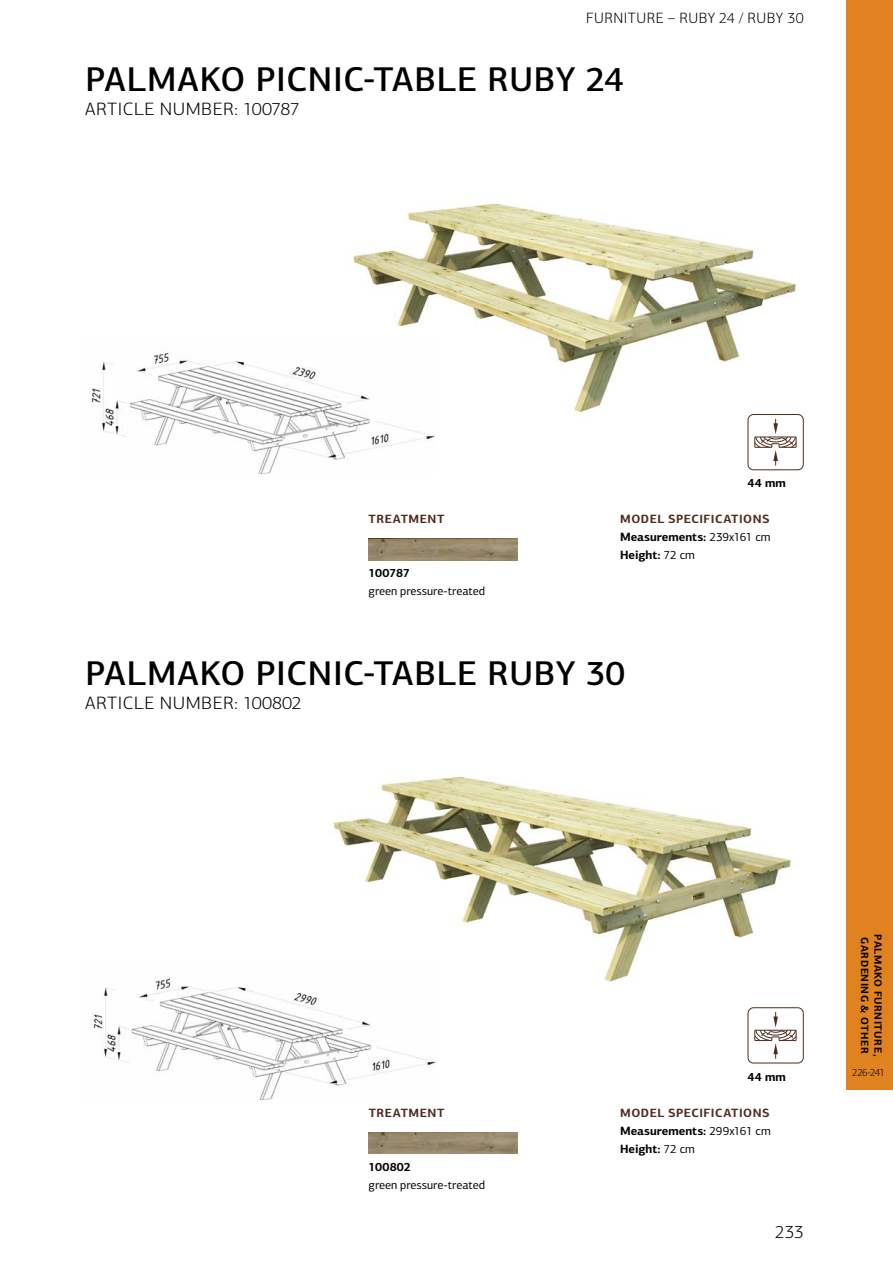
<style>
.page{position:relative;width:893px;height:1263px;background:#fff}
.page>*{position:absolute;margin:0;border:0;box-sizing:border-box;transform-origin:0 0}
.t1{font:500 34.5px "PF Centro Sans Pro";letter-spacing:.015em;color:#000}
.t2{font:300 18px "PF Centro Sans Pro";letter-spacing:.015em;color:#000;scale:1.05 1}
.t3{font:300 18px "PF Centro Sans Pro";letter-spacing:.015em;color:#000}
.t4{font:300 15px "PF Centro Sans Pro";letter-spacing:.035em;color:#000}
.t5{font:700 12px/18px "PF Centro Sans Pro";letter-spacing:.01em;color:#000;text-align:justify}
.t6{font:12px "PF Centro Sans Pro";letter-spacing:-.005em;color:#000}
.t7{font:700 12px "PF Centro Sans Pro";letter-spacing:.045em;color:#502c1e}
.t8{font:700 10.5px "PF Centro Sans Pro";letter-spacing:.05em;color:#000}
.t9{font:300 10.5px "PF Centro Sans Pro";letter-spacing:-.06em;color:#000;scale:.96 1}
.s1{color:#502c1e}
.s2{font-weight:400}
</style>
<div class="page">
<div style="left:846px;top:0;width:47px;height:1090px;background:#e08220"></div>
<img style="left:332px;top:776px;width:459px;height:207px">
<svg style="left:747px;top:1007px;width:57px;height:57px"></svg>
<img style="left:352px;top:201px;width:445px;height:212px">
<img style="left:369px;top:1132px;width:148px;height:21px">
<img style="left:369px;top:539px;width:148px;height:21px">
<svg style="left:747px;top:414px;width:57px;height:57px"></svg>
<img style="left:92px;top:965px;width:345px;height:134px">
<img style="left:89px;top:339px;width:347px;height:134px">
<p class="t4" style="left:586px;top:9px;width:219px">FURNITURE – RUBY 24 / RUBY 30</p>
<h1 class="t1" style="left:85px;top:58px;width:540px">PALMAKO PICNIC-TABLE RUBY 24</h1>
<h2 class="t2" style="left:85px;top:98px;width:206px">ARTICLE NUMBER: 100787</h2>
<p class="t7" style="left:369px;top:512px;width:77px">TREATMENT</p>
<p class="t5" style="left:369px;top:564px;width:43px">100787</p>
<p class="t6" style="left:369px;top:584px;width:118px">green pressure-treated</p>
<p class="t5" style="left:748px;top:474px;width:40px">44 mm</p>
<p class="t5" style="left:620px;top:510px;width:152px"><span class="s1">MODEL SPECIFICATIONS </span>Measurements: <span class="s2">239x161 cm </span>Height: <span class="s2">72 cm</span></p>
<h1 class="t1" style="left:85px;top:652px;width:541px">PALMAKO PICNIC-TABLE RUBY 30</h1>
<h2 class="t2" style="left:85px;top:692px;width:208px">ARTICLE NUMBER: 100802</h2>
<p class="t7" style="left:369px;top:1106px;width:77px">TREATMENT</p>
<p class="t5" style="left:369px;top:1158px;width:44px">100802</p>
<p class="t6" style="left:369px;top:1178px;width:118px">green pressure-treated</p>
<p class="t5" style="left:748px;top:1068px;width:40px">44 mm</p>
<p class="t5" style="left:620px;top:1104px;width:152px"><span class="s1">MODEL SPECIFICATIONS </span>Measurements: <span class="s2">299x161 cm </span>Height: <span class="s2">72 cm</span></p>
<h2 class="t3" style="left:775px;top:1222px;width:30px">233</h2>
<p class="t8" style="left:871px;top:937px;width:118px;rotate:90deg">GARDENING &amp; OTHER</p>
<p class="t8" style="left:885px;top:934px;width:124px;rotate:90deg">PALMAKO FURNITURE,</p>
<p class="t9" style="left:852px;top:1066px;width:35px">226-241</p>
</div>
